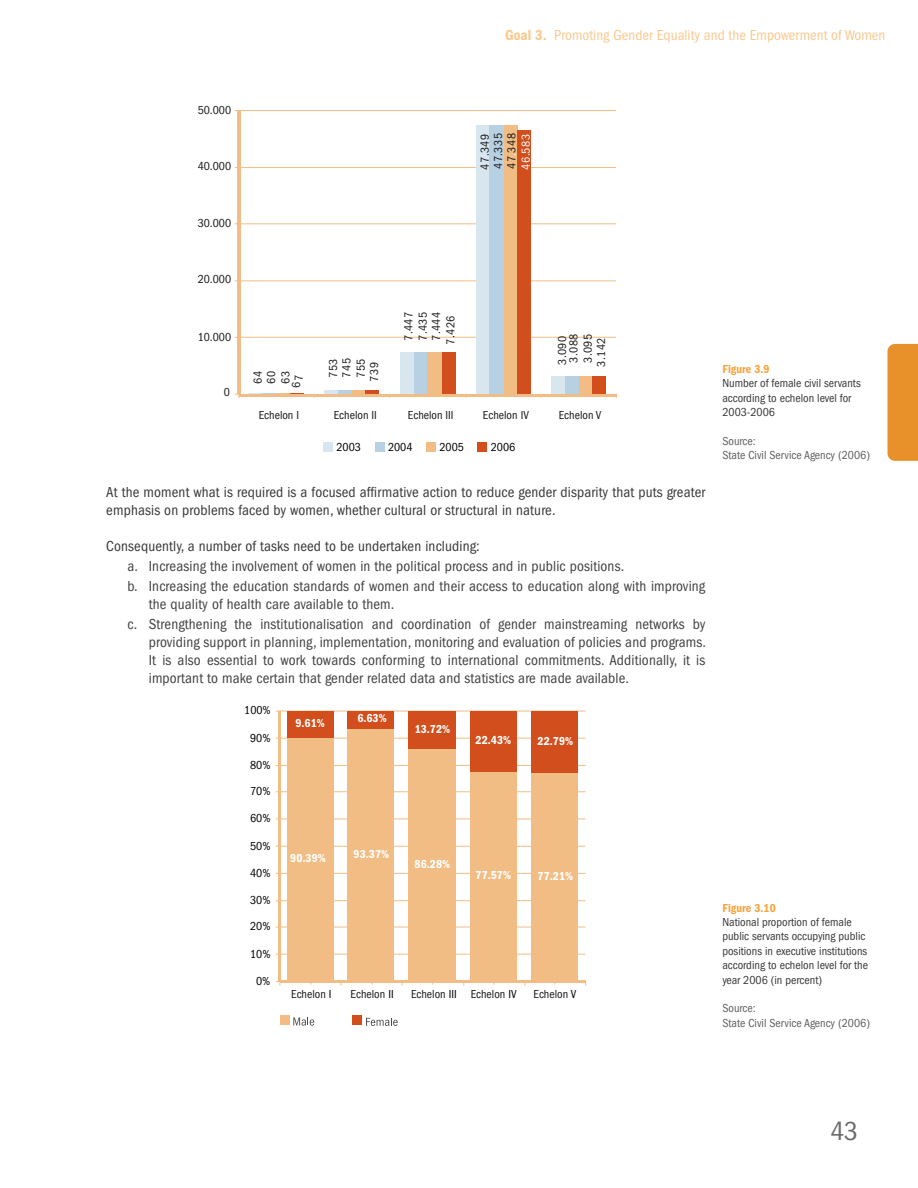
<style>
.page{position:relative;width:918px;height:1188px;background:#fff}
.page>*{position:absolute;margin:0;border:0;box-sizing:border-box;transform-origin:0 0}
.t1{font:condensed 27px "Franklin Gothic LT";color:#6a6a6a}
.t2{font:condensed 15px/20.1px "Franklin Gothic LT";letter-spacing:.01em;color:#414142}
.t3{font:condensed 15px/18px "Franklin Gothic LT";letter-spacing:.01em;color:#383838}
.t4{font:condensed 15px "Franklin Gothic LT";color:#f9c98f}
.t5{font:condensed 12px/14.4px "Franklin Gothic LT";color:#383838}
.t6{font:condensed 12px "Franklin Gothic LT";color:#191919}
.t7{font:condensed 12px/14.4px "Franklin Gothic LT";color:#5f5f5f}
.t8{font:600 condensed 12px "Franklin Gothic LT";color:#fff}
.t9{font:condensed 12px "Franklin Gothic LT";color:#000}
.t10{font:600 condensed 12px "Franklin Gothic LT";color:#f5a43f}
.t11{font:condensed 12px/13.4px "Franklin Gothic LT";letter-spacing:.045em;color:#191919}
.t12{font:condensed 12px "Franklin Gothic LT";color:#fff}
.s1{font-weight:600}
.s2{color:#fff}
.s3{color:#000}
</style>
<div class="page">
<div style="left:887px;top:344px;width:31px;height:117px;background:#e8912b"></div>
<hr style="left:239px;top:337px;width:377px;height:1px;background:#f1bd84">
<hr style="left:239px;top:281px;width:377px;height:1px;background:#f1bd84">
<hr style="left:239px;top:223px;width:377px;height:1px;background:#f1bd84">
<hr style="left:239px;top:167px;width:377px;height:1px;background:#f1bd84">
<hr style="left:239px;top:110px;width:377px;height:1px;background:#f1bd84">
<hr style="left:237px;top:111px;width:3px;height:283px;background:#f1bd84">
<hr style="left:325px;top:390px;width:13px;height:4px;background:#d8e6f0">
<div style="left:400px;top:352px;width:14px;height:42px;background:#d8e6f0"></div>
<div style="left:476px;top:126px;width:14px;height:268px;background:#d8e6f0"></div>
<div style="left:552px;top:377px;width:13px;height:17px;background:#d8e6f0"></div>
<hr style="left:338px;top:390px;width:14px;height:4px;background:#b7d1e3">
<div style="left:414px;top:352px;width:14px;height:42px;background:#b7d1e3"></div>
<div style="left:490px;top:126px;width:14px;height:268px;background:#b7d1e3"></div>
<div style="left:565px;top:377px;width:14px;height:17px;background:#b7d1e3"></div>
<hr style="left:352px;top:390px;width:14px;height:4px;background:#f1bd84">
<div style="left:428px;top:352px;width:14px;height:42px;background:#f1bd84"></div>
<div style="left:504px;top:126px;width:13px;height:268px;background:#f1bd84"></div>
<div style="left:579px;top:377px;width:14px;height:17px;background:#f1bd84"></div>
<svg style="left:250px;top:393px;width:54px;height:1px"></svg>
<hr style="left:366px;top:390px;width:13px;height:4px;background:#d24e1c">
<div style="left:442px;top:352px;width:13px;height:42px;background:#d24e1c"></div>
<div style="left:517px;top:130px;width:14px;height:264px;background:#d24e1c"></div>
<div style="left:593px;top:377px;width:13px;height:17px;background:#d24e1c"></div>
<div style="left:323px;top:442px;width:10px;height:10px;background:#d8e6f0"></div>
<div style="left:375px;top:442px;width:9px;height:10px;background:#b7d1e3"></div>
<div style="left:426px;top:442px;width:10px;height:10px;background:#f1bd84"></div>
<div style="left:478px;top:442px;width:9px;height:10px;background:#d24e1c"></div>
<hr style="left:239px;top:394px;width:377px;height:3px;background:#f1bd84">
<hr style="left:280px;top:954px;width:305px;height:1px;background:#f1bd84">
<hr style="left:280px;top:927px;width:305px;height:1px;background:#f1bd84">
<hr style="left:280px;top:900px;width:305px;height:1px;background:#f1bd84">
<hr style="left:280px;top:873px;width:305px;height:1px;background:#f1bd84">
<hr style="left:280px;top:846px;width:305px;height:1px;background:#f1bd84">
<hr style="left:280px;top:819px;width:305px;height:1px;background:#f1bd84">
<hr style="left:280px;top:792px;width:305px;height:1px;background:#f1bd84">
<hr style="left:280px;top:765px;width:305px;height:1px;background:#f1bd84">
<hr style="left:280px;top:738px;width:305px;height:1px;background:#f1bd84">
<hr style="left:280px;top:711px;width:305px;height:1px;background:#f1bd84">
<hr style="left:278px;top:711px;width:3px;height:270px;background:#f1bd84">
<div style="left:287px;top:737px;width:47px;height:244px;background:#f1bd84"></div>
<div style="left:347px;top:729px;width:47px;height:252px;background:#f1bd84"></div>
<div style="left:409px;top:748px;width:47px;height:233px;background:#f1bd84"></div>
<div style="left:470px;top:772px;width:47px;height:209px;background:#f1bd84"></div>
<div style="left:531px;top:773px;width:47px;height:208px;background:#f1bd84"></div>
<div style="left:287px;top:711px;width:47px;height:26px;background:#d24e1c"></div>
<div style="left:347px;top:711px;width:47px;height:18px;background:#d24e1c"></div>
<div style="left:409px;top:711px;width:47px;height:37px;background:#d24e1c"></div>
<div style="left:470px;top:711px;width:47px;height:61px;background:#d24e1c"></div>
<div style="left:531px;top:711px;width:47px;height:62px;background:#d24e1c"></div>
<svg style="left:293px;top:1017px;width:21px;height:9px"></svg>
<svg style="left:366px;top:1018px;width:32px;height:8px"></svg>
<div style="left:280px;top:1016px;width:9px;height:9px;background:#f1bd84"></div>
<div style="left:352px;top:1016px;width:10px;height:9px;background:#d24e1c"></div>
<hr style="left:280px;top:980px;width:306px;height:3px;background:#f1bd84">
<p class="t4" style="left:505px;top:30px;width:382px"><span class="s1">Goal 3.</span> Promoting Gender Equality and the Empowerment of Women</p>
<p class="t6" style="left:198px;top:106px;width:35px">50.000</p>
<p class="t6" style="left:198px;top:162px;width:35px">40.000</p>
<p class="t6" style="left:198px;top:219px;width:35px">30.000</p>
<p class="t6" style="left:198px;top:275px;width:35px">20.000</p>
<p class="t6" style="left:198px;top:333px;width:35px">10.000</p>
<p class="t6" style="left:224px;top:388px;width:8px">0</p>
<p class="t11" style="left:493px;top:169px;width:37px;rotate:-90deg">47.335<br>47<span class="s2">.</span>348</p>
<p class="t6" style="left:481px;top:170px;width:37px;rotate:-90deg">47.349</p>
<p class="t12" style="left:522px;top:170px;width:37px;rotate:-90deg">46.583</p>
<p class="t6" style="left:254px;top:384px;width:14px;rotate:-90deg">64</p>
<p class="t6" style="left:267px;top:384px;width:14px;rotate:-90deg">60</p>
<p class="t6" style="left:282px;top:384px;width:14px;rotate:-90deg">63</p>
<p class="t6" style="left:294px;top:388px;width:14px;rotate:-90deg">67</p>
<p class="t6" style="left:342px;top:378px;width:21px;rotate:-90deg">745</p>
<p class="t6" style="left:357px;top:378px;width:21px;rotate:-90deg">755</p>
<p class="t6" style="left:329px;top:378px;width:21px;rotate:-90deg">753</p>
<p class="t6" style="left:370px;top:382px;width:21px;rotate:-90deg">739</p>
<p class="t6" style="left:419px;top:341px;width:31px;rotate:-90deg">7.435</p>
<p class="t6" style="left:432px;top:341px;width:30px;rotate:-90deg">7.444</p>
<p class="t6" style="left:405px;top:341px;width:30px;rotate:-90deg">7.447</p>
<p class="t6" style="left:446px;top:345px;width:31px;rotate:-90deg">7.426</p>
<p class="t6" style="left:569px;top:363px;width:31px;rotate:-90deg">3.088</p>
<p class="t6" style="left:584px;top:363px;width:30px;rotate:-90deg">3.095</p>
<p class="t6" style="left:558px;top:365px;width:30px;rotate:-90deg">3.090</p>
<p class="t6" style="left:597px;top:367px;width:31px;rotate:-90deg">3.142</p>
<p class="t6" style="left:259px;top:411px;width:42px">Echelon I</p>
<p class="t6" style="left:334px;top:411px;width:45px">Echelon II</p>
<p class="t6" style="left:408px;top:411px;width:47px">Echelon III</p>
<p class="t6" style="left:483px;top:411px;width:47px">Echelon IV</p>
<p class="t6" style="left:559px;top:411px;width:44px">Echelon V</p>
<p class="t9" style="left:336px;top:443px;width:26px">2003</p>
<p class="t9" style="left:388px;top:443px;width:26px">2004</p>
<p class="t9" style="left:440px;top:443px;width:26px">2005</p>
<p class="t9" style="left:491px;top:443px;width:26px">2006</p>
<p class="t10" style="left:722px;top:365px;width:49px">Figure 3.9</p>
<p class="t5" style="left:722px;top:377px;width:140px">Number of female civil servants according to echelon level for<br>2003-2006</p>
<p class="t7" style="left:722px;top:435px;width:149px">Source:<br>State Civil Service Agency (2006)</p>
<p class="t3" style="left:106px;top:484px;width:601px">At the moment what is required is a focused affirmative action to reduce gender disparity that puts greater emphasis on problems faced by women, whether cultural or structural in nature.</p>
<p class="t3" style="left:106px;top:538px;width:375px">Consequently, a number of tasks need to be undertaken including:</p>
<p class="t2" style="left:128px;top:557px;width:579px">a. Increasing the involvement of women in the political process and in public positions.<br>b. Increasing the education standards of women and their access to education along with improving</p>
<p class="t2" style="left:128px;top:596px;width:579px;text-indent:21px">the quality of health care available to them.<br>c. Strengthening the institutionalisation and coordination of gender mainstreaming networks by</p>
<p class="t2" style="left:149px;top:635px;width:559px;line-height:18px;text-align:justify">providing support in planning, implementation, monitoring and evaluation of policies and programs.<br>It is also essential to work towards conforming to international commitments. Additionally, it is important to make certain that gender related data and statistics are made available.</p>
<p class="t9" style="left:244px;top:706px;width:28px">100%</p>
<p class="t9" style="left:250px;top:734px;width:22px">90%</p>
<p class="t9" style="left:250px;top:761px;width:22px">80%</p>
<p class="t9" style="left:250px;top:787px;width:22px">70%</p>
<p class="t9" style="left:250px;top:815px;width:22px">60%</p>
<p class="t9" style="left:250px;top:842px;width:22px">50%</p>
<p class="t9" style="left:250px;top:869px;width:22px">40%</p>
<p class="t9" style="left:250px;top:896px;width:22px">30%</p>
<p class="t9" style="left:250px;top:922px;width:22px">20%</p>
<p class="t9" style="left:250px;top:950px;width:22px">10%</p>
<p class="t9" style="left:256px;top:977px;width:16px">0%</p>
<p class="t8" style="left:295px;top:719px;width:31px">9.61%</p>
<p class="t8" style="left:357px;top:714px;width:31px">6.63%</p>
<p class="t8" style="left:415px;top:725px;width:37px">13.72%</p>
<p class="t8" style="left:476px;top:736px;width:37px">22.43%</p>
<p class="t8" style="left:538px;top:737px;width:37px">22.79%</p>
<p class="t8" style="left:290px;top:854px;width:37px">90.39%</p>
<p class="t8" style="left:354px;top:850px;width:37px">93.37%</p>
<p class="t8" style="left:415px;top:860px;width:37px">86.28%</p>
<p class="t8" style="left:476px;top:871px;width:37px">77.57%</p>
<p class="t8" style="left:538px;top:872px;width:37px">77.21%</p>
<p class="t6" style="left:291px;top:990px;width:42px">Echelon <span class="s3">I</span></p>
<p class="t6" style="left:351px;top:990px;width:45px">Echelon <span class="s3">II</span></p>
<p class="t6" style="left:411px;top:990px;width:107px">Echelon <span class="s3">III</span> Echelon <span class="s3">IV</span></p>
<p class="t6" style="left:534px;top:990px;width:44px">Echelon <span class="s3">V</span></p>
<p class="t10" style="left:722px;top:904px;width:55px">Figure 3.10</p>
<p class="t5" style="left:722px;top:916px;width:147px">National proportion of female public servants occupying public positions in executive institutions according to echelon level for the year 2006 (in percent)</p>
<p class="t7" style="left:722px;top:1002px;width:149px">Source:<br>State Civil Service Agency (2006)</p>
<h1 class="t1" style="left:830px;top:1122px;width:29px">43</h1>
</div>
